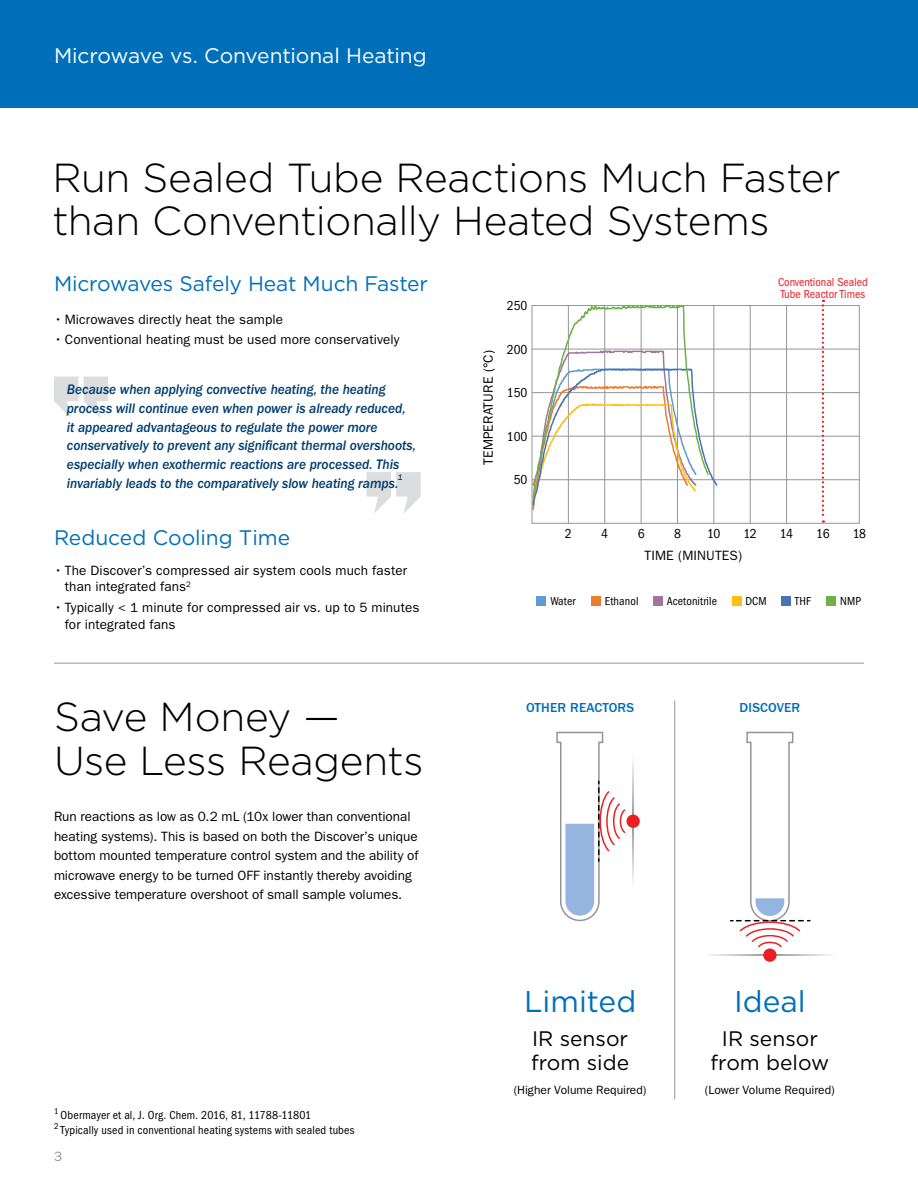
<style>
.page{position:relative;width:918px;height:1188px;background:#fff}
.page>*{position:absolute;margin:0;border:0;box-sizing:border-box;transform-origin:0 0}
.Subject_Headline{font:300 40.5px/43.5px "Gotham HTF";letter-spacing:-.01em;color:#000}
.Tile_Subheading_Rev{font:30px "Gotham HTF";color:#006fba}
.Subject_Subhead{font:21px "Gotham HTF";letter-spacing:-.01em;color:#006fba}
.Page_Header__blue_ba{font:21px "Gotham HTF";letter-spacing:-.01em;color:#fff}
.mini_heading{font:21px/24px "Gotham HTF";color:#000;text-align:center}
.Tile_Heading{font:21px/24px "Gotham HTF";color:#000}
.Paragraph_Copy{font:14.25px/18.8px "ITC Franklin Gothic Std Med It";letter-spacing:-.005em;color:#003e70;scale:.95 1}
.Paragraph_Copy-2{font:13.5px/19.5px "ITC Franklin Gothic Std";color:#000}
.Chart{font:13.5px "ITC Franklin Gothic Std";letter-spacing:.01em;color:#000}
.Chart-2{font:condensed 13.5px "ITC Franklin Gothic Std";color:#000}
.Chart-3{font:500 13.5px "ITC Franklin Gothic Std";letter-spacing:.01em;color:#006fba}
.t1{font:13.5px "ITC Franklin Gothic Std";color:#939598}
.Image_Chart_Captions{font:condensed 12px "ITC Franklin Gothic Std";letter-spacing:.015em;color:#000}
.Tile_Heading-2{font:12px "ITC Franklin Gothic Std";color:#000}
.Chart-4{font:condensed 12px/12px "ITC Franklin Gothic Std";color:#ed1d24}
.Chart-5{font:condensed 12px "ITC Franklin Gothic Std";letter-spacing:.01em;color:#000}
.Paragraph_Copy-3{font:8.25px "ITC Franklin Gothic Std Med It";color:#003e70;scale:.95 1}
</style>
<div class="page">
<svg style="left:367px;top:472px;width:54px;height:41px"></svg>
<svg style="left:54px;top:377px;width:54px;height:41px"></svg>
<div style="left:0;top:0;width:918px;height:108px;background:#006fba"></div>
<hr style="left:674px;top:700px;width:1px;height:399px;background:#939598">
<hr style="left:703px;top:954px;width:133px;height:2px;background:#939598">
<svg style="left:730px;top:731px;width:81px;height:216px"></svg>
<div style="left:763px;top:948px;width:14px;height:14px;background:#ed1d24;border-radius:50%"></div>
<hr style="left:632px;top:755px;width:2px;height:132px;background:#939598">
<svg style="left:556px;top:731px;width:69px;height:191px"></svg>
<div style="left:626px;top:815px;width:14px;height:13px;background:#ed1d24;border-radius:50%"></div>
<hr style="left:54px;top:663px;width:810px;height:1px;background:#939598">
<div style="left:536px;top:596px;width:10px;height:10px;background:#5d9cd4"></div>
<div style="left:591px;top:596px;width:10px;height:10px;background:#ec7d2f"></div>
<div style="left:653px;top:596px;width:10px;height:10px;background:#a4759b"></div>
<div style="left:732px;top:596px;width:10px;height:10px;background:#febf10"></div>
<div style="left:781px;top:596px;width:10px;height:10px;background:#4a72b8"></div>
<div style="left:826px;top:596px;width:10px;height:10px;background:#6fb146"></div>
<hr style="left:786px;top:306px;width:1px;height:218px;background:#939598">
<hr style="left:750px;top:306px;width:1px;height:218px;background:#939598">
<hr style="left:532px;top:479px;width:327px;height:1px;background:#939598">
<hr style="left:532px;top:436px;width:327px;height:1px;background:#939598">
<hr style="left:532px;top:392px;width:327px;height:1px;background:#939598">
<hr style="left:532px;top:349px;width:327px;height:1px;background:#939598">
<svg style="left:532px;top:305px;width:187px;height:219px"></svg>
<svg style="left:822px;top:300px;width:2px;height:223px"></svg>
<p class="Page_Header__blue_ba" style="left:54px;top:44px;width:374px">Microwave vs. Conventional Heating</p>
<p class="Subject_Headline" style="left:52px;top:155px;width:790px">Run Sealed Tube Reactions Much Faster than Conventionally Heated Systems</p>
<p class="Subject_Subhead" style="left:54px;top:272px;width:376px">Microwaves Safely Heat Much Faster</p>
<p class="Paragraph_Copy-2" style="left:54px;top:310px;width:231px">• Microwaves directly heat the sample</p>
<p class="Paragraph_Copy-2" style="left:54px;top:330px;width:347px">• Conventional heating must be used more conservatively</p>
<p class="Paragraph_Copy" style="left:67px;top:380px;width:369px">Because when applying convective heating, the heating process will continue even when power is already reduced, it appeared advantageous to regulate the power more conservatively to prevent any significant thermal overshoots, especially when exothermic reactions are processed. This invariably leads to the comparatively slow heating ramps.</p>
<p class="Paragraph_Copy-3" style="left:398px;top:473px;width:6px">1</p>
<p class="Subject_Subhead" style="left:54px;top:526px;width:238px">Reduced Cooling Time</p>
<p class="Paragraph_Copy-2" style="left:65px;top:562px;width:344px;line-height:16.5px;text-indent:-11px">• The Discover’s compressed air system cools much faster than integrated fans<sup>2</sup></p>
<p class="Paragraph_Copy-2" style="left:65px;top:599px;width:356px;line-height:16.5px;text-indent:-11px">• Typically &lt; 1 minute for compressed air vs. up to 5 minutes for integrated fans</p>
<p class="Subject_Headline" style="left:54px;top:695px;width:371px">Save Money —<br>Use Less Reagents</p>
<p class="Paragraph_Copy-2" style="left:54px;top:807px;width:366px">Run reactions as low as 0.2 mL (10x lower than conventional heating systems). This is based on both the Discover’s unique bottom mounted temperature control system and the ability of microwave energy to be turned OFF instantly thereby avoiding excessive temperature overshoot of small sample volumes.</p>
<p class="Image_Chart_Captions" style="left:54px;top:1108px;width:259px"><sup>1</sup> Obermayer et al, J. Org. Chem. 2016, 81, 11788-11801</p>
<p class="Image_Chart_Captions" style="left:54px;top:1123px;width:302px"><sup>2</sup> Typically used in conventional heating systems with sealed tubes</p>
<p class="t1" style="left:54px;top:1149px;width:10px">3</p>
<p class="Chart" style="left:481px;top:465px;width:116px;rotate:-90deg">TEMPERATURE (°C)</p>
<p class="Chart-2" style="left:507px;top:298px;width:22px">250</p>
<p class="Chart-2" style="left:507px;top:342px;width:22px">200</p>
<p class="Chart-2" style="left:507px;top:385px;width:22px">150</p>
<p class="Chart-2" style="left:507px;top:429px;width:22px">100</p>
<p class="Chart-2" style="left:514px;top:472px;width:15px">50</p>
<p class="Chart-4" style="left:778px;top:276px;width:91px">Conventional Sealed<br>Tube Reactor Times</p>
<p class="Chart-2" style="left:565px;top:526px;width:8px">2</p>
<p class="Chart-2" style="left:601px;top:526px;width:8px">4</p>
<p class="Chart-2" style="left:638px;top:526px;width:8px">6</p>
<p class="Chart-2" style="left:674px;top:526px;width:8px">8</p>
<p class="Chart-2" style="left:707px;top:526px;width:15px">10</p>
<p class="Chart-2" style="left:744px;top:526px;width:15px">12</p>
<p class="Chart-2" style="left:780px;top:526px;width:15px">14</p>
<p class="Chart-2" style="left:816px;top:526px;width:15px">16</p>
<p class="Chart-2" style="left:853px;top:526px;width:15px">18</p>
<p class="Chart" style="left:645px;top:548px;width:99px">TIME (MINUTES)</p>
<p class="Chart-5" style="left:550px;top:594px;width:27px">Water</p>
<p class="Chart-5" style="left:605px;top:594px;width:35px">Ethanol</p>
<p class="Chart-5" style="left:667px;top:594px;width:52px">Acetonitrile</p>
<p class="Chart-5" style="left:745px;top:594px;width:23px">DCM</p>
<p class="Chart-5" style="left:795px;top:594px;width:17px">THF</p>
<p class="Chart-5" style="left:840px;top:594px;width:22px">NMP</p>
<p class="Chart-3" style="left:526px;top:700px;width:110px">OTHER REACTORS</p>
<p class="Chart-3" style="left:740px;top:700px;width:62px">DISCOVER</p>
<p class="Tile_Subheading_Rev" style="left:524px;top:984px;width:114px">Limited</p>
<p class="Tile_Heading" style="left:531px;top:1026px;width:99px">IR sensor from side</p>
<p class="Tile_Heading-2" style="left:514px;top:1083px;width:134px">(Higher Volume Required)</p>
<p class="Tile_Subheading_Rev" style="left:734px;top:984px;width:73px">Ideal</p>
<p class="mini_heading" style="left:711px;top:1026px;width:120px">IR sensor from below</p>
<p class="Tile_Heading-2" style="left:705px;top:1083px;width:131px">(Lower Volume Required)</p>
</div>
